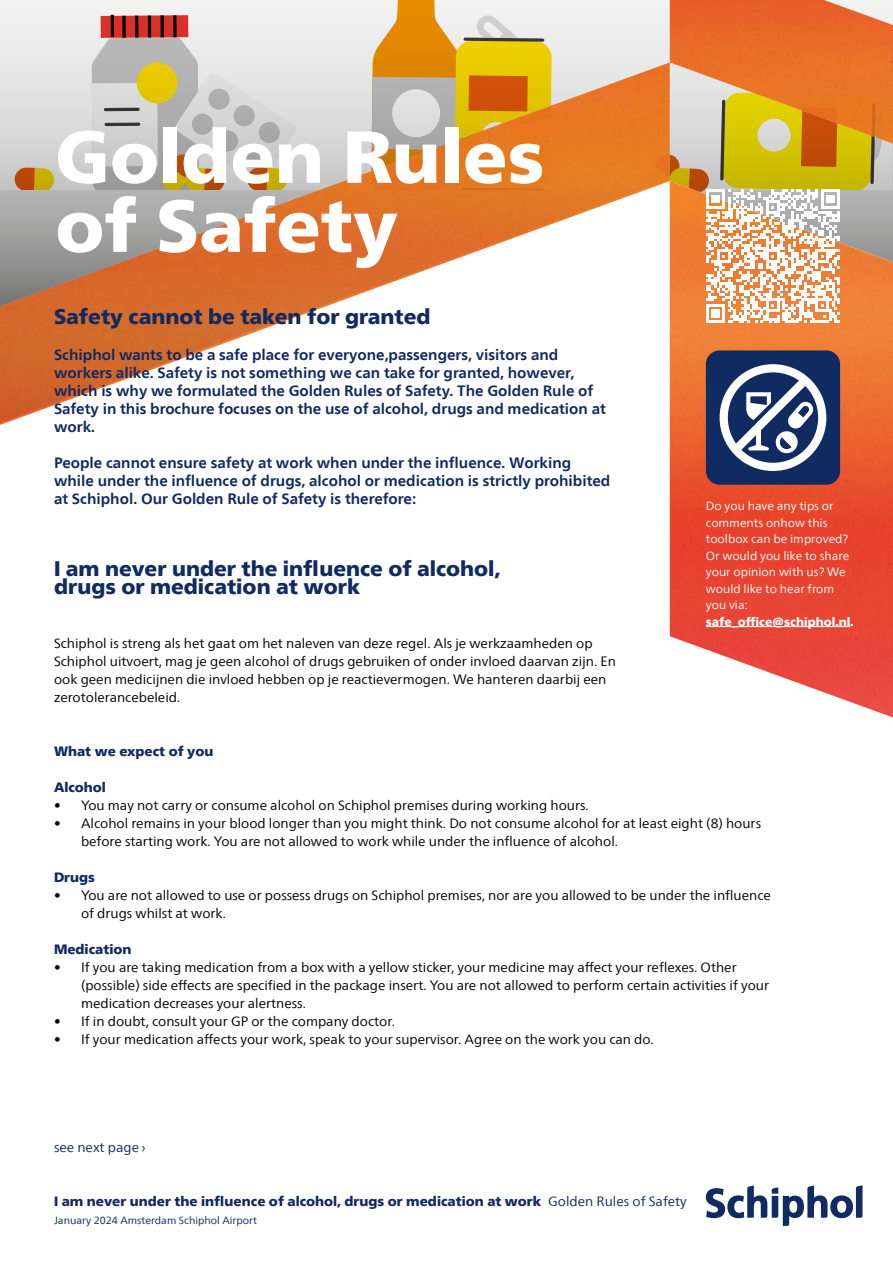
<style>
.page{position:relative;width:893px;height:1263px;background:#fff}
.page>*{position:absolute;margin:0;border:0;box-sizing:border-box;transform-origin:0 0}
.t1{font:900 73.5px/69px "Frutigerfor Schiphol";color:#fff}
.t2{font:900 21px/18px "Frutigerfor Schiphol";color:#102a62}
.t3{font:700 15px/18px "Frutigerfor Schiphol";color:#102a62}
.t4{font:13.5px/18px "Frutigerfor Schiphol";color:#000}
.t5{font:900 13.5px "Frutigerfor Schiphol";color:#102a62}
.t6{font:13.5px "Frutigerfor Schiphol";color:#102a62}
.t7{font:12px/16.5px "Frutigerfor Schiphol";color:#fff}
.t8{font:900 12px "Frutigerfor Schiphol";color:#fff}
.t9{font:10.5px "Frutigerfor Schiphol";color:#102a62}
.s1{font-weight:400}
</style>
<div class="page">
<img style="left:0;top:0;width:893px;height:634px">
<svg style="left:669px;top:634px;width:224px;height:583px"></svg>
<svg style="left:706px;top:350px;width:134px;height:135px"></svg>
<svg style="left:645px;top:92px;width:241px;height:231px"></svg>
<hr style="left:706px;top:626px;width:144px;height:1px;background:#fff">
<svg style="left:706px;top:1185px;width:156px;height:41px"></svg>
<h1 class="t1" style="left:55px;top:122px;width:490px">Golden Rules of Safety</h1>
<h2 class="t2" style="left:54px;top:307px;width:378px">Safety cannot be taken for granted</h2>
<p class="t3" style="left:54px;top:346px;width:553px">Schiphol wants to be a safe place for everyone,passengers, visitors and workers alike. Safety is not something we can take for granted, however, which is why we formulated the Golden Rules of Safety. The Golden Rule of Safety in this brochure focuses on the use of alcohol, drugs and medication at work.</p>
<p class="t3" style="left:54px;top:454px;width:558px">People cannot ensure safety at work when under the influence. Working while under the influence of drugs, alcohol or medication is strictly prohibited at Schiphol. Our Golden Rule of Safety is therefore:</p>
<h2 class="t2" style="left:54px;top:559px;width:448px">I am never under the influence of alcohol, drugs or medication at work</h2>
<p class="t4" style="left:54px;top:634px;width:564px">Schiphol is streng als het gaat om het naleven van deze regel. Als je werkzaamheden op Schiphol uitvoert, mag je geen alcohol of drugs gebruiken of onder invloed daarvan zijn. En ook geen medicijnen die invloed hebben op je reactievermogen. We hanteren daarbij een zerotolerancebeleid.</p>
<p class="t7" style="left:706px;top:498px;width:145px">Do you have any tips or comments onhow this toolbox can be improved?<br>Or would you like to share your opinion with us? We would like to hear from you via:</p>
<p class="t8" style="left:706px;top:614px;width:149px">safe_office@schiphol.nl.</p>
<p class="t5" style="left:54px;top:743px;width:161px">What we expect of you</p>
<p class="t5" style="left:54px;top:779px;width:53px">Alcohol</p>
<p class="t4" style="left:54px;top:796px;width:536px">• You may not carry or consume alcohol on Schiphol premises during working hours.</p>
<p class="t4" style="left:81px;top:814px;width:682px;text-indent:-27px">• Alcohol remains in your blood longer than you might think. Do not consume alcohol for at least eight (8) hours before starting work. You are not allowed to work while under the influence of alcohol.</p>
<p class="t5" style="left:54px;top:869px;width:43px">Drugs</p>
<p class="t4" style="left:81px;top:886px;width:691px;text-indent:-27px">• You are not allowed to use or possess drugs on Schiphol premises, nor are you allowed to be under the influence of drugs whilst at work.</p>
<p class="t5" style="left:54px;top:941px;width:79px">Medication</p>
<p class="t4" style="left:81px;top:958px;width:690px;text-indent:-27px">• If you are taking medication from a box with a yellow sticker, your medicine may affect your reflexes. Other (possible) side effects are specified in the package insert. You are not allowed to perform certain activities if your medication decreases your alertness.</p>
<p class="t4" style="left:54px;top:1012px;width:342px">• If in doubt, consult your GP or the company doctor.</p>
<p class="t4" style="left:54px;top:1030px;width:601px">• If your medication affects your work, speak to your supervisor. Agree on the work you can do.</p>
<p class="t6" style="left:54px;top:1139px;width:93px">see next page ›</p>
<p class="t5" style="left:54px;top:1193px;width:634px">I am never under the influence of alcohol, drugs or medication at work <span class="s1">Golden Rules of Safety</span></p>
<p class="t9" style="left:54px;top:1214px;width:205px">January 2024 Amsterdam Schiphol Airport</p>
</div>
